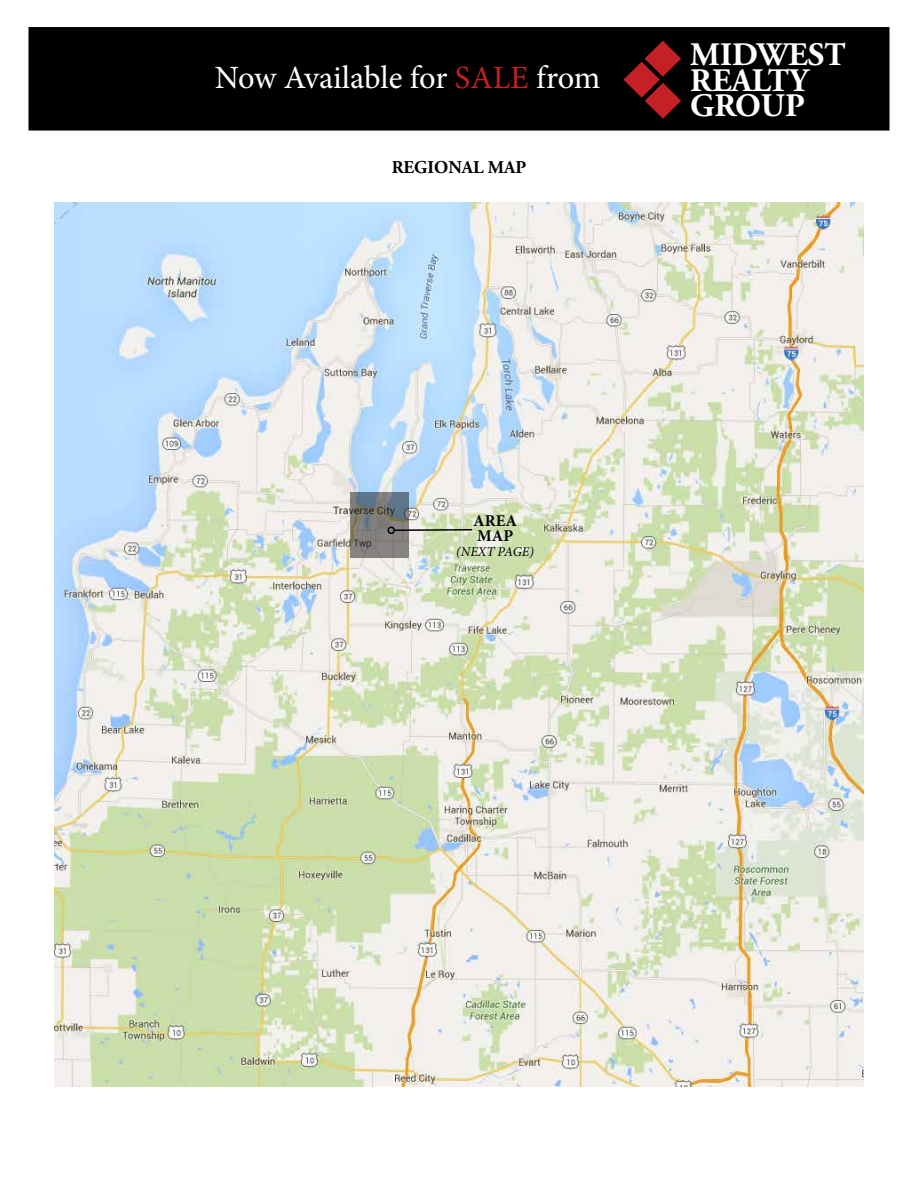
<style>
.page{position:relative;width:918px;height:1188px;background:#fff}
.page>*{position:absolute;margin:0;border:0;box-sizing:border-box;transform-origin:0 0}
.t1{font:700 32.85px/25.7px "Adobe Garamond Pro";color:#fff}
.t2{font:32.55px "Minion Pro";letter-spacing:-.005em;color:#fff}
.t3{font:700 18px "Adobe Garamond Pro";color:#000}
.t4{font:700 16.5px/15px "Minion Pro";color:#000}
.t5{font:italic 13.5px "Minion Pro";letter-spacing:-.01em;color:#000}
.s1{color:#c52026}
</style>
<div class="page">
<div style="left:28px;top:27px;width:862px;height:104px;background:#000;border:2px solid #000"></div>
<svg style="left:623px;top:41px;width:58px;height:78px"></svg>
<img style="left:54px;top:202px;width:810px;height:885px">
<svg style="left:409px;top:526px;width:65px;height:9px"></svg>
<svg style="left:350px;top:492px;width:59px;height:66px;background:#757878"></svg>
<p class="t2" style="left:215px;top:56px;width:387px">Now Available for <span class="s1">SALE</span> from</p>
<p class="t3" style="left:392px;top:157px;width:136px">REGIONAL MAP</p>
<p class="t1" style="left:690px;top:42px;width:157px">MIDWEST<br>REALTY<br>GROUP</p>
<p class="t4" style="left:473px;top:514px;width:45px">AREA<br>MAP</p>
<p class="t5" style="left:456px;top:543px;width:79px">(NEXT PAGE)</p>
</div>
